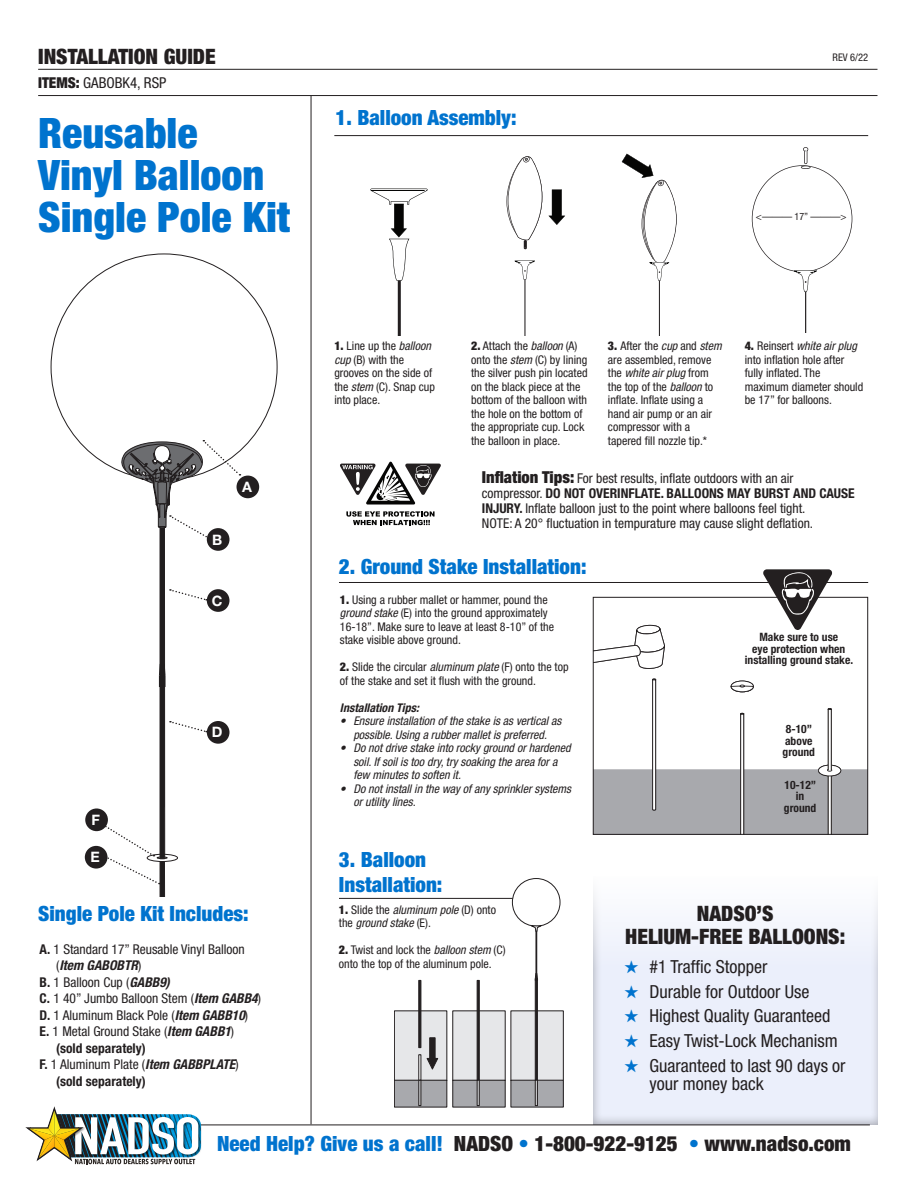
<style>
.page{position:relative;width:918px;height:1188px;background:#fff}
.page>*{position:absolute;margin:0;border:0;box-sizing:border-box;transform-origin:0 0}
.t1{font:900 condensed 42px/42px "Helvetica Neue LT Std";color:#0073ce}
.t2{font:900 condensed 21.3px/22.5px "Helvetica Neue LT Std";color:#231f20;text-align:center}
.t3{font:900 condensed 21px/25.2px "Helvetica Neue LT Std";color:#0073ce}
.t4{font:900 condensed 21px "Helvetica Neue LT Std";color:#231f20}
.t5{font:condensed 18px/18px "Helvetica Neue LT Std";color:#231f20}
.t6{font:condensed 15px "Helvetica Neue LT Std";color:#231f20}
.t7{font:700 14.4px "Helvetica Neue LT Std";color:#fff}
.t8{font:condensed 13.5px/15px "Helvetica Neue LT Std";color:#231f20}
.t9{font:700 condensed 13.5px/16.5px "Helvetica Neue LT Std";color:#231f20}
.t10{font:condensed 12px/13.5px "Helvetica Neue LT Std";color:#231f20}
.t11{font:italic condensed 12px/13.5px "Helvetica Neue LT Std";color:#231f20}
.t12{font:italic 700 condensed 12px "Helvetica Neue LT Std";color:#231f20}
.t13{font:700 condensed 11.55px/11.6px "Helvetica Neue LT Std";color:#231f20;text-align:center}
.t14{font:condensed 10.5px "Helvetica Neue LT Std";color:#231f20}
.t15{font:condensed 10.05px "Helvetica Neue LT Std";color:#231f20}
.s1{font-weight:900}
.s2{font-weight:700}
.s3{font-weight:700;font-style:italic}
.s4{font-weight:400}
.s5{font-style:italic}
.s6{font-weight:900;font-size:16.5px}
.s7{font-weight:900;font-style:normal}
.s8{font-style:normal}
.s9{color:#0073ce}
</style>
<div class="page">
<svg style="left:370px;top:189px;width:58px;height:146px"></svg>
<svg style="left:506px;top:156px;width:59px;height:93px"></svg>
<svg style="left:515px;top:260px;width:20px;height:75px"></svg>
<svg style="left:752px;top:147px;width:100px;height:186px"></svg>
<svg style="left:622px;top:154px;width:55px;height:181px"></svg>
<div style="left:592px;top:875px;width:287px;height:251px;background:#231f20;opacity:.35"></div>
<hr style="left:311px;top:96px;width:1px;height:1028px;background:#231f20">
<hr style="left:334px;top:135px;width:534px;height:1px;background:#231f20">
<svg style="left:340px;top:461px;width:101px;height:64px"></svg>
<svg style="left:160px;top:807px;width:5px;height:17px"></svg>
<hr style="left:38px;top:69px;width:839px;height:1px;background:#231f20">
<hr style="left:339px;top:582px;width:529px;height:1px;background:#231f20">
<svg style="left:595px;top:679px;width:271px;height:154px"></svg>
<svg style="left:595px;top:625px;width:70px;height:44px"></svg>
<div style="left:593px;top:597px;width:275px;height:238px;border:1px solid #231f20"></div>
<svg style="left:745px;top:569px;width:87px;height:61px"></svg>
<hr style="left:38px;top:95px;width:839px;height:1px;background:#231f20">
<hr style="left:339px;top:898px;width:209px;height:1px;background:#231f20">
<div style="left:395px;top:1011px;width:52px;height:70px;background:#e6e7e9"></div>
<div style="left:395px;top:1080px;width:52px;height:27px;background:#a8a9ad;border:1px solid #231f20"></div>
<hr style="left:419px;top:980px;width:2px;height:68px;background:#231f20">
<hr style="left:419px;top:1080px;width:2px;height:26px;background:#d1d2d4">
<hr style="left:419px;top:1055px;width:2px;height:25px;background:#fff">
<svg style="left:427px;top:1038px;width:11px;height:32px"></svg>
<div style="left:453px;top:1011px;width:52px;height:70px;background:#e6e7e9"></div>
<div style="left:453px;top:1080px;width:52px;height:27px;background:#a8a9ad;border:1px solid #231f20"></div>
<hr style="left:477px;top:980px;width:2px;height:100px;background:#231f20">
<hr style="left:477px;top:1080px;width:2px;height:26px;background:#d1d2d4">
<div style="left:511px;top:1011px;width:52px;height:70px;background:#e6e7e9"></div>
<div style="left:511px;top:1080px;width:52px;height:27px;background:#a8a9ad"></div>
<div style="left:511px;top:1080px;width:52px;height:27px;border:1px solid #231f20"></div>
<div style="left:535px;top:980px;width:3px;height:100px;background:#231f20;border:1px solid #231f20"></div>
<div style="left:535px;top:1080px;width:3px;height:26px;background:#d1d2d4;border:1px solid #231f20"></div>
<svg style="left:535px;top:973px;width:3px;height:7px"></svg>
<hr style="left:536px;top:919px;width:1px;height:54px;background:#231f20">
<div style="left:512px;top:879px;width:48px;height:47px;background:#fff;border-radius:50%"></div>
<div style="left:512px;top:878px;width:48px;height:48px;border:1px solid #231f20;border-radius:50%"></div>
<svg style="left:531px;top:925px;width:11px;height:7px"></svg>
<div style="left:85px;top:808px;width:23px;height:23px;background:#231f20;border-radius:50%"></div>
<div style="left:85px;top:846px;width:23px;height:23px;background:#231f20;border-radius:50%"></div>
<svg style="left:103px;top:824px;width:75px;height:73px"></svg>
<div style="left:237px;top:476px;width:22px;height:22px;background:#231f20;border-radius:50%"></div>
<svg style="left:117px;top:440px;width:124px;height:367px"></svg>
<hr style="left:54px;top:1125px;width:816px;height:1px;background:#231f20">
<svg style="left:25px;top:1106px;width:176px;height:58px"></svg>
<p class="t2" style="left:38px;top:45px;width:179px">INSTALLATION GUIDE</p>
<p class="t6" style="left:38px;top:74px;width:130px"><span class="s1">ITEMS:</span> GABOBK4, RSP</p>
<p class="t1" style="left:38px;top:112px;width:253px">Reusable<br>Vinyl Balloon<br>Single Pole Kit</p>
<p class="t3" style="left:336px;top:104px;width:182px">1. Balloon Assembly:</p>
<p class="t14" style="left:833px;top:52px;width:37px">REV 6/22</p>
<p class="t15" style="left:756px;top:211px;width:92px">&lt;——— 17” ———&gt;</p>
<p class="t7" style="left:91px;top:811px;width:10px">F</p>
<p class="t7" style="left:91px;top:848px;width:11px">E</p>
<p class="t7" style="left:212px;top:531px;width:12px">B</p>
<p class="t7" style="left:242px;top:478px;width:11px">A</p>
<p class="t7" style="left:212px;top:592px;width:12px">C</p>
<p class="t7" style="left:212px;top:723px;width:12px">D</p>
<p class="t3" style="left:38px;top:900px;width:212px">Single Pole Kit Includes:</p>
<p class="t8" style="left:56px;top:941px;width:190px;line-height:16.5px;text-indent:-17px"><span class="s2">A.</span> 1 Standard 17” Reusable Vinyl Balloon (<span class="s3">Item GABOBTR</span>)</p>
<p class="t8" style="left:40px;top:974px;width:132px"><span class="s2">B.</span> 1 Balloon Cup (<span class="s3">GABB9)</span></p>
<p class="t8" style="left:40px;top:991px;width:223px"><span class="s2">C.</span> 1 40” Jumbo Balloon Stem (<span class="s3">Item GABB4</span>)</p>
<p class="t8" style="left:40px;top:1007px;width:210px"><span class="s2">D.</span> 1 Aluminum Black Pole (<span class="s3">Item GABB10</span>)</p>
<p class="t8" style="left:56px;top:1023px;width:180px;line-height:16.5px;text-indent:-17px"><span class="s2">E.</span> 1 Metal Ground Stake (<span class="s3">Item GABB1</span>) <span class="s2">(sold separately)</span></p>
<p class="t9" style="left:56px;top:1056px;width:184px;text-indent:-17px">F. <span class="s4">1 Aluminum Plate (</span><span class="s5">Item GABBPLATE</span><span class="s4">) </span>(sold separately)</p>
<p class="t10" style="left:334px;top:339px;width:102px"><span class="s1">1.</span> Line up the <span class="s5">balloon cup</span> (B) with the grooves on the side of the <span class="s5">stem</span> (C). Snap cup into place.</p>
<p class="t10" style="left:471px;top:339px;width:118px"><span class="s1">2.</span> Attach the <span class="s5">balloon</span> (A) onto the <span class="s5">stem</span> (C) by lining the silver push pin located on the black piece at the bottom of the balloon with the hole on the bottom of the appropriate cup. Lock the balloon in place.</p>
<p class="t10" style="left:608px;top:339px;width:115px"><span class="s1">3.</span> After the <span class="s5">cup</span> and <span class="s5">stem </span>are assembled, remove the <span class="s5">white air plug</span> from the top of the <span class="s5">balloon</span> to inflate. Inflate using a hand air pump or an air compressor with a tapered fill nozzle tip.*</p>
<p class="t10" style="left:745px;top:339px;width:120px"><span class="s1">4.</span> Reinsert <span class="s5">white air plug </span>into inflation hole after fully inflated. The maximum diameter should be 17” for balloons.</p>
<p class="t8" style="left:482px;top:471px;width:374px"><span class="s6">Inflation Tips:</span> For best results, inflate outdoors with an air compressor. <span class="s2">DO NOT OVERINFLATE. BALLOONS MAY BURST AND CAUSE<br>INJURY.</span> Inflate balloon just to the point where balloons feel tight.</p>
<p class="t8" style="left:482px;top:516px;width:333px">NOTE: A 20° fluctuation in tempurature may cause slight deflation.</p>
<p class="t3" style="left:339px;top:554px;width:249px">2. Ground Stake Installation:</p>
<p class="t10" style="left:340px;top:593px;width:216px"><span class="s1">1.</span> Using a rubber mallet or hammer, pound the <span class="s5">ground stake</span> (E) into the ground approximately 16-18”. Make sure to leave at least 8-10” of the stake visible above ground.</p>
<p class="t10" style="left:340px;top:660px;width:230px"><span class="s1">2.</span> Slide the circular <span class="s5">aluminum plate</span> (F) onto the top of the stake and set it flush with the ground.</p>
<p class="t12" style="left:340px;top:700px;width:80px">Installation Tips:</p>
<p class="t11" style="left:340px;top:715px;width:223px;text-align:center">• Ensure installation of the stake is as vertical as possible. Using a rubber mallet is preferred.</p>
<p class="t11" style="left:353px;top:742px;width:219px;text-indent:-14px">• Do not drive stake into rocky ground or hardened soil. If soil is too dry, try soaking the area for a few minutes to soften it.</p>
<p class="t11" style="left:353px;top:782px;width:219px;text-indent:-14px">• Do not install in the way of any sprinkler systems or utility lines.</p>
<p class="t3" style="left:339px;top:846px;width:105px">3. Balloon<br>Installation:</p>
<p class="t11" style="left:339px;top:903px;width:159px"><span class="s7">1.</span> <span class="s8">Slide the</span> aluminum pole <span class="s8">(D) onto the</span> ground stake <span class="s8">(E).</span></p>
<p class="t10" style="left:339px;top:943px;width:168px"><span class="s1">2.</span> Twist and lock the <span class="s5">balloon stem</span> (C) onto the top of the aluminum pole.</p>
<p class="t13" style="left:745px;top:631px;width:110px">Make sure to use<br>eye protection when installing ground stake.</p>
<p class="t13" style="left:786px;top:723px;width:28px">8-10”</p>
<p class="t13" style="left:785px;top:735px;width:29px">above</p>
<p class="t13" style="left:783px;top:746px;width:34px">ground</p>
<p class="t13" style="left:785px;top:779px;width:33px">10-12”</p>
<p class="t13" style="left:796px;top:790px;width:10px">in</p>
<p class="t13" style="left:784px;top:802px;width:34px">ground</p>
<p class="t2" style="left:625px;top:902px;width:222px">NADSO’S<br>HELIUM-FREE BALLOONS:</p>
<p class="t5" style="left:624px;top:957px;width:145px"><span class="s9">★</span> #1 Traffic Stopper</p>
<p class="t5" style="left:624px;top:982px;width:187px"><span class="s9">★</span> Durable for Outdoor Use</p>
<p class="t5" style="left:624px;top:1007px;width:208px"><span class="s9">★</span> Highest Quality Guaranteed</p>
<p class="t5" style="left:624px;top:1032px;width:215px"><span class="s9">★</span> Easy Twist-Lock Mechanism</p>
<p class="t5" style="left:650px;top:1056px;width:198px;text-indent:-26px"><span class="s9">★</span> Guaranteed to last 90 days or your money back</p>
<p class="t4" style="left:217px;top:1131px;width:635px"><span class="s9">Need Help? Give us a call!</span> NADSO <span class="s9">•</span> 1-800-922-9125 <span class="s9">•</span> www.nadso.com</p>
</div>
